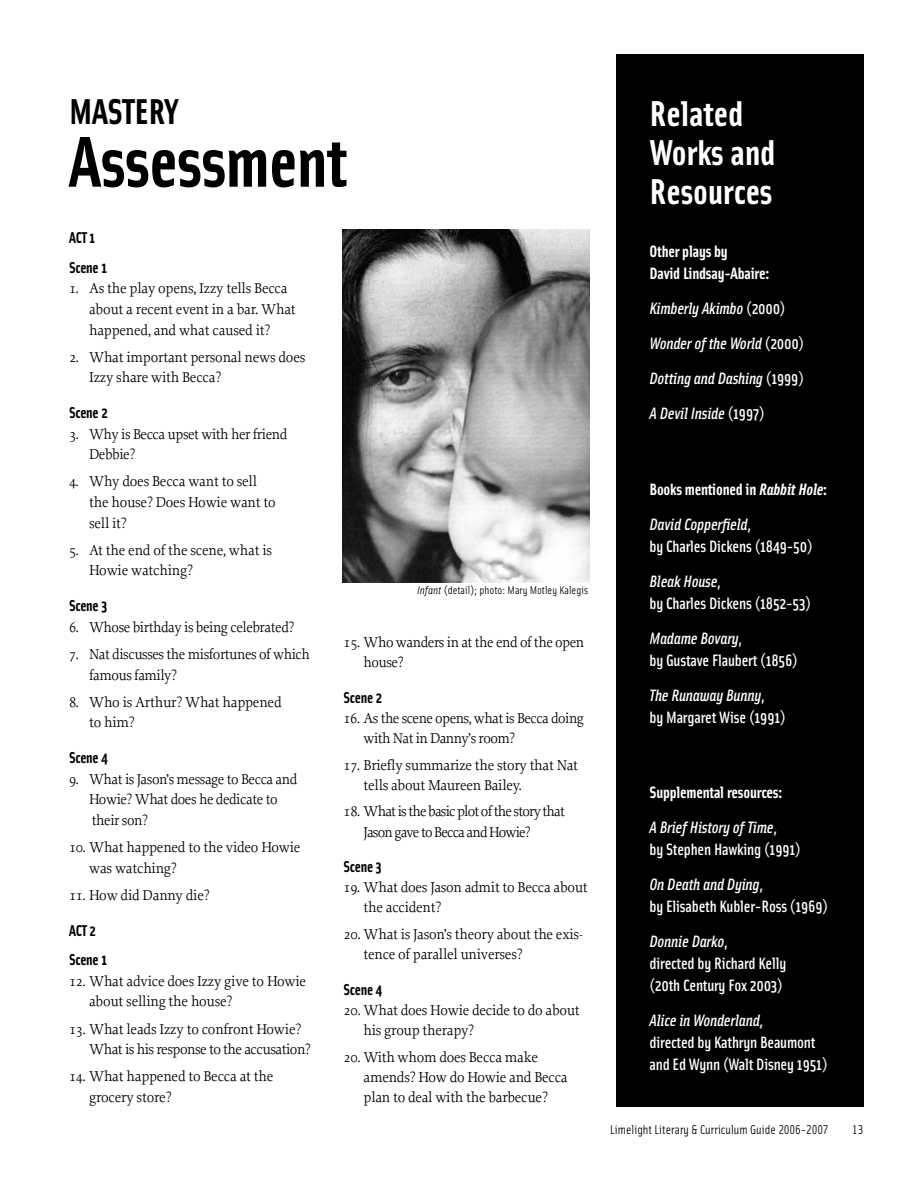
<style>
.page{position:relative;width:918px;height:1188px;background:#fff}
.page>*{position:absolute;margin:0;border:0;box-sizing:border-box;transform-origin:0 0}
.t1{font:700 72px "Solex";letter-spacing:-.01em;color:#000}
.t2{font:700 36px/39px "Solex";color:#fff}
.t3{font:700 36px "Solex";letter-spacing:-.015em;color:#000}
.t4{font:500 16.5px/35px "Solex";letter-spacing:-.015em;color:#fff}
.t5{font:700 16.5px/35px "Solex";letter-spacing:-.015em;color:#fff}
.t6{font:italic 500 16.5px/35px "Solex";letter-spacing:-.015em;color:#fff}
.t7{font:700 15.75px/29.5px "Solex";letter-spacing:-.015em;color:#000}
.t8{font:15px/20.5px "Proforma";letter-spacing:-.02em;color:#000}
.t9{font:15px/20.1px "Proforma";letter-spacing:-.055em;color:#000}
.t10{font:12.75px "Solex Regular Lining";color:#000}
.t11{font:11.25px "Solex";color:#000}
.s1{font-style:italic}
.s2{font-style:normal}
.s3{font-weight:500;font-style:italic}
.s4{font-weight:500}
</style>
<div class="page">
<div style="left:617px;top:54px;width:247px;height:1053px;background:#000"></div>
<img style="left:342px;top:230px;width:248px;height:352px">
<h2 class="t3" style="left:69px;top:98px;width:111px">MASTERY</h2>
<h1 class="t1" style="left:69px;top:135px;width:280px">Assessment</h1>
<p class="t7" style="left:69px;top:225px;width:40px">ACT 1<br>Scene 1</p>
<p class="t8" style="left:89px;top:280px;width:208px;text-indent:-20px">1. As the play opens, Izzy tells Becca about a recent event in a bar. What happened, and what caused it?</p>
<p class="t8" style="left:89px;top:348px;width:218px;text-indent:-20px">2. What important personal news does<br>Izzy share with Becca?</p>
<p class="t7" style="left:69px;top:400px;width:40px">Scene 2</p>
<p class="t8" style="left:89px;top:425px;width:200px;text-indent:-20px">3. Why is Becca upset with her friend<br>Debbie?</p>
<p class="t8" style="left:89px;top:473px;width:188px;text-indent:-20px">4. Why does Becca want to sell the house? Does Howie want to sell it?</p>
<p class="t8" style="left:89px;top:541px;width:185px;text-indent:-20px">5. At the end of the scene, what is<br>Howie watching?</p>
<p class="t7" style="left:69px;top:593px;width:40px">Scene 3</p>
<p class="t8" style="left:69px;top:618px;width:227px">6. Whose birthday is being celebrated?</p>
<p class="t8" style="left:89px;top:645px;width:222px;text-indent:-20px">7. Nat discusses the misfortunes of which famous family?</p>
<p class="t8" style="left:89px;top:693px;width:194px;text-indent:-20px">8. Who is Arthur? What happened to him?</p>
<p class="t7" style="left:69px;top:745px;width:40px">Scene 4</p>
<p class="t8" style="left:89px;top:770px;width:210px;text-indent:-20px">9. What is Jason’s message to Becca and<br>Howie? What does he dedicate to their son?</p>
<p class="t8" style="left:89px;top:838px;width:213px;text-indent:-20px">10. What happened to the video Howie was watching?</p>
<p class="t8" style="left:69px;top:886px;width:142px">11. How did Danny die?</p>
<p class="t7" style="left:69px;top:917px;width:40px">ACT 2<br>Scene 1</p>
<p class="t8" style="left:89px;top:972px;width:219px;text-indent:-20px">12. What advice does Izzy give to Howie about selling the house?</p>
<p class="t8" style="left:89px;top:1020px;width:223px;text-indent:-20px">13. What leads Izzy to confront Howie?<br>What is his response to the accusation?</p>
<p class="t8" style="left:89px;top:1067px;width:186px;text-indent:-20px">14. What happened to Becca at the grocery store?</p>
<p class="t11" style="left:417px;top:586px;width:172px"><span class="s1">Infant</span> (detail); photo: Mary Motley Kalegis</p>
<p class="t8" style="left:364px;top:634px;width:222px;line-height:20.1px;text-indent:-20px">15. Who wanders in at the end of the open house?</p>
<p class="t7" style="left:344px;top:684px;width:40px">Scene 2</p>
<p class="t8" style="left:364px;top:709px;width:222px;line-height:20.1px;text-indent:-20px">16. As the scene opens, what is Becca doing with Nat in Danny’s room?</p>
<p class="t8" style="left:364px;top:756px;width:216px;line-height:20.1px;text-indent:-20px">17. Briefly summarize the story that Nat tells about Maureen Bailey.</p>
<p class="t9" style="left:364px;top:803px;width:203px;text-indent:-20px">18. What is the basic plot of the story that<br>Jason gave to Becca and Howie?</p>
<p class="t7" style="left:344px;top:854px;width:40px">Scene 3</p>
<p class="t8" style="left:364px;top:879px;width:226px;line-height:20.1px;text-indent:-20px">19. What does Jason admit to Becca about the accident?</p>
<p class="t8" style="left:364px;top:925px;width:221px;line-height:20.1px;text-indent:-20px">20. What is Jason’s theory about the exis&shy;tence of parallel universes?</p>
<p class="t7" style="left:344px;top:976px;width:40px">Scene 4</p>
<p class="t8" style="left:364px;top:1001px;width:218px;line-height:20.1px;text-indent:-20px">20. What does Howie decide to do about his group therapy?</p>
<p class="t8" style="left:364px;top:1048px;width:206px;line-height:20.1px;text-indent:-20px">20. With whom does Becca make amends? How do Howie and Becca plan to deal with the barbecue?</p>
<h2 class="t2" style="left:649px;top:98px;width:127px">Related<br>Works and<br>Resources</h2>
<p class="t5" style="left:649px;top:242px;width:122px;line-height:22px">Other plays by<br>David Lindsay-Abaire:</p>
<p class="t6" style="left:649px;top:292px;width:156px">Kimberly Akimbo <span class="s2">(2000)<br></span>Wonder of the World <span class="s2">(2000)<br></span>Dotting and Dashing <span class="s2">(1999)<br></span>A Devil Inside <span class="s2">(1997)</span></p>
<p class="t5" style="left:649px;top:474px;width:179px">Books mentioned in <span class="s1">Rabbit Hole</span>:<br><span class="s3">David Copperfield</span><span class="s4">,</span></p>
<p class="t4" style="left:649px;top:530px;width:165px">by Charles Dickens (1849-50)<br><span class="s1">Bleak House</span>,</p>
<p class="t4" style="left:649px;top:587px;width:163px">by Charles Dickens (1852-53)<br><span class="s1">Madame Bovary</span>,</p>
<p class="t4" style="left:649px;top:644px;width:150px">by Gustave Flaubert (1856)<br><span class="s1">The Runaway Bunny</span>,</p>
<p class="t4" style="left:649px;top:701px;width:138px">by Margaret Wise (1991)</p>
<p class="t5" style="left:649px;top:777px;width:134px">Supplemental resources:<br><span class="s3">A Brief History of Time</span><span class="s4">,</span></p>
<p class="t4" style="left:649px;top:833px;width:153px">by Stephen Hawking (1991)<br><span class="s1">On Death and Dying</span>,</p>
<p class="t4" style="left:649px;top:890px;width:180px">by Elisabeth Kubler-Ross (1969)<br><span class="s1">Donnie Darko</span>,</p>
<p class="t4" style="left:649px;top:954px;width:138px;line-height:22px">directed by Richard Kelly (20th Century Fox 2003)</p>
<p class="t4" style="left:649px;top:1011px;width:180px;line-height:22px"><span class="s1">Alice in Wonderland</span>,<br>directed by Kathryn Beaumont and Ed Wynn (Walt Disney 1951)</p>
<p class="t10" style="left:610px;top:1125px;width:220px">Limelight Literary &amp; Curriculum Guide 2006-2007</p>
<p class="t10" style="left:852px;top:1125px;width:13px">13</p>
</div>
